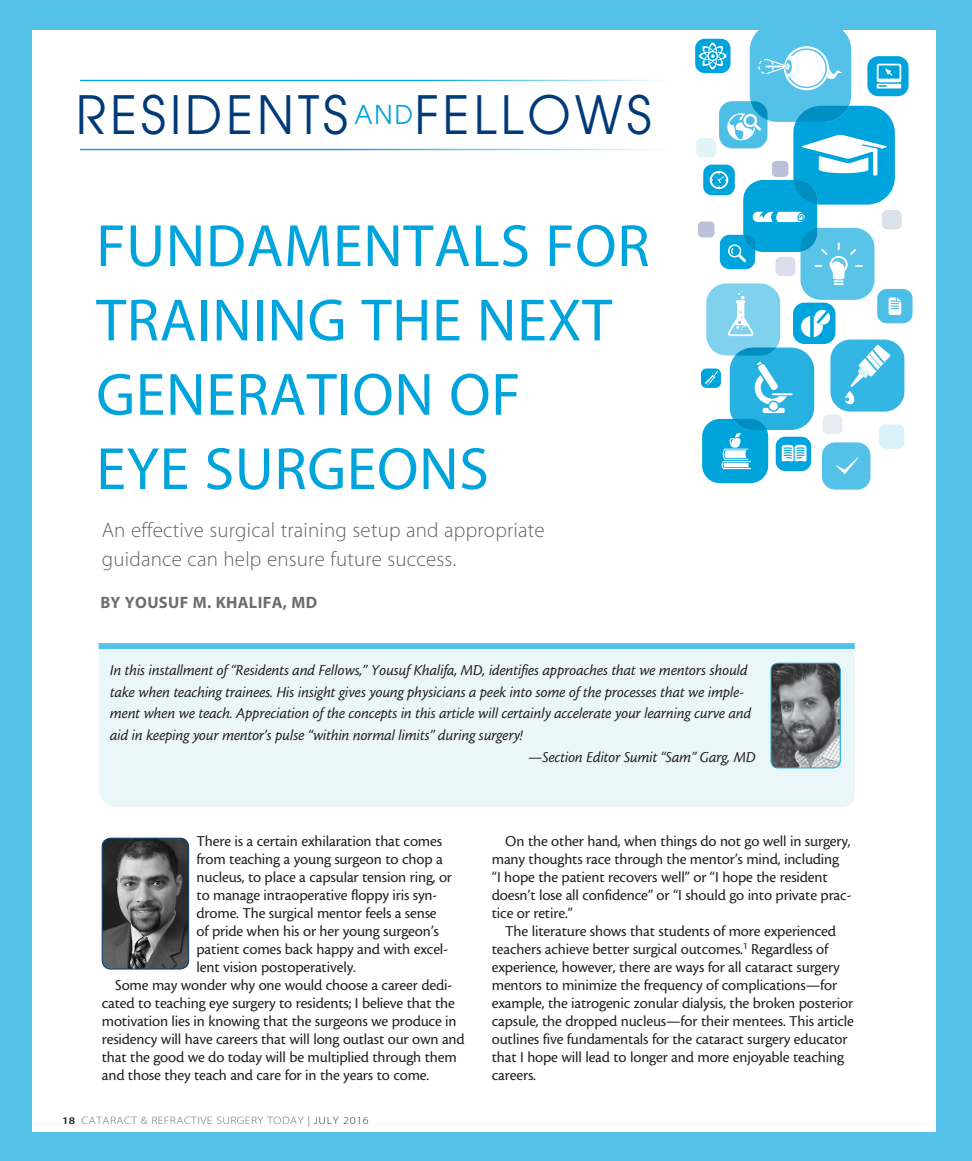
<style>
.page{position:relative;width:972px;height:1161px;background:#54c1e9}
.page>*{position:absolute;margin:0;border:0;box-sizing:border-box;transform-origin:0 0}
.headline{font:60.15px/74.4px "Myriad MM 400 600";letter-spacing:.01em;color:#00a4dc}
.headline-2{font:52.5px "Avant Garde";letter-spacing:.08em;color:#013a79;scale:.95 1}
.headline-3{font:25.8px "Avant Garde";color:#00a4dc;scale:.95 1}
.deck{font:21px/28.5px "Myriad MM 215 600";letter-spacing:.01em;color:#636366}
.author{font:16.5px "Myriad MM 700 600";letter-spacing:.02em;color:#6c6d70}
.body{font:15.75px/18px "Cronos MM 408 10";letter-spacing:-.01em;color:#231f20}
.body-2{font:15.75px/21.8px "Cronos MM It 408 10";letter-spacing:-.01em;color:#231f20}
.t1{font:10.8px "Myriad MM 215 600";letter-spacing:.04em;color:#6c6d70;scale:1.11 1}
.s1{font-family:"Myriad MM 565 600";font-size:10.2px;color:#231f20}
.s2{font-family:"Myriad MM 400 600";color:#939598}
.s3{color:#312f30}
</style>
<div class="page">
<div style="left:32px;top:31px;width:904px;height:1101px;background:#fff"></div>
<hr style="left:80px;top:80px;width:587px;height:1px;background:#00a4dc">
<hr style="left:80px;top:149px;width:591px;height:1px;background:#00a4dc">
<div style="left:750px;top:23px;width:101px;height:99px;background:#54c1e9;border-radius:27px"></div>
<div style="left:730px;top:348px;width:84px;height:82px;background:#27b1e1;border-radius:23px"></div>
<div style="left:822px;top:442px;width:48px;height:48px;background:#54c1e9;border-radius:13px"></div>
<div style="left:695px;top:39px;width:36px;height:34px;background:#00a4dc;border-radius:10px"></div>
<div style="left:776px;top:437px;width:35px;height:34px;background:#00a4dc;border-radius:10px"></div>
<div style="left:743px;top:180px;width:74px;height:72px;background:#00a4dc;border-radius:20px"></div>
<div style="left:830px;top:340px;width:74px;height:72px;background:#33b6e3;border-radius:20px"></div>
<div style="left:703px;top:165px;width:32px;height:30px;background:#00a4dc;border-radius:9px"></div>
<svg style="left:842px;top:30px;width:7px;height:9px"></svg>
<div style="left:793px;top:303px;width:42px;height:41px;background:#00a4dc;border-radius:11px"></div>
<div style="left:877px;top:289px;width:36px;height:34px;background:#4dbfe6;border-radius:10px"></div>
<div style="left:867px;top:56px;width:42px;height:40px;background:#00a4dc;border-radius:11px"></div>
<div style="left:879px;top:424px;width:25px;height:25px;background:#d9f1f9;border-radius:7px"></div>
<div style="left:772px;top:161px;width:16px;height:16px;background:#bac2da;border-radius:4px"></div>
<div style="left:698px;top:221px;width:17px;height:16px;background:#bac2da;border-radius:4px"></div>
<div style="left:776px;top:257px;width:19px;height:19px;background:#dadeec;border-radius:5px"></div>
<div style="left:882px;top:210px;width:20px;height:19px;background:#d9e1eb;border-radius:5px"></div>
<div style="left:823px;top:415px;width:20px;height:19px;background:#e6ebf1;border-radius:5px"></div>
<div style="left:696px;top:138px;width:20px;height:19px;background:#e2f3fa;border-radius:5px"></div>
<div style="left:701px;top:369px;width:20px;height:19px;background:#00a4dc;border-radius:5px"></div>
<svg style="left:719px;top:101px;width:48px;height:47px"></svg>
<svg style="left:699px;top:42px;width:28px;height:28px"></svg>
<svg style="left:877px;top:64px;width:24px;height:25px"></svg>
<svg style="left:702px;top:419px;width:66px;height:64px;background:#2ab1e0"></svg>
<svg style="left:889px;top:297px;width:12px;height:18px"></svg>
<svg style="left:720px;top:235px;width:35px;height:34px"></svg>
<svg style="left:793px;top:106px;width:102px;height:99px"></svg>
<hr style="left:873px;top:148px;width:4px;height:28px;background:#fff;border-radius:2px">
<svg style="left:836px;top:457px;width:23px;height:17px"></svg>
<svg style="left:753px;top:212px;width:52px;height:10px"></svg>
<svg style="left:782px;top:445px;width:25px;height:17px"></svg>
<svg style="left:710px;top:171px;width:18px;height:18px"></svg>
<svg style="left:801px;top:228px;width:73px;height:72px;background:#67c8e8"></svg>
<hr style="left:772px;top:393px;width:21px;height:2px;background:#fff">
<svg style="left:755px;top:362px;width:32px;height:51px"></svg>
<div style="left:769px;top:402px;width:9px;height:8px;background:#fff;border-radius:50%"></div>
<svg style="left:705px;top:371px;width:13px;height:15px"></svg>
<svg style="left:706px;top:283px;width:74px;height:72px;background:#88d3ed"></svg>
<svg style="left:845px;top:345px;width:45px;height:60px"></svg>
<svg style="left:758px;top:46px;width:84px;height:44px"></svg>
<svg style="left:801px;top:309px;width:30px;height:28px"></svg>
<div style="left:99px;top:643px;width:756px;height:6px;background:#54c1e9"></div>
<div style="left:99px;top:649px;width:756px;height:158px;background:#ebf6fb"></div>
<img style="left:771px;top:663px;width:69px;height:105px">
<div style="left:771px;top:663px;width:70px;height:105px;border:1px solid #00a4dc;border-radius:7px"></div>
<img style="left:102px;top:838px;width:87px;height:131px">
<div style="left:102px;top:838px;width:87px;height:131px;border:1px solid #013a79;border-radius:9px"></div>
<p class="headline-2" style="left:76px;top:84px;width:288px">RESIDENTS</p>
<p class="headline-3" style="left:355px;top:100px;width:63px">AND</p>
<p class="headline-2" style="left:415px;top:84px;width:251px">FELLOWS</p>
<p class="headline" style="left:96px;top:212px;width:555px">FUNDAMENTALS FOR<br>TRAINING THE NEXT<br>GENERATION OF<br>EYE SURGEONS</p>
<p class="deck" style="left:102px;top:517px;width:444px">An effective surgical training setup and appropriate guidance can help ensure future success.</p>
<p class="author" style="left:100px;top:595px;width:218px">BY YOUSUF M. KHALIFA, MD</p>
<p class="body-2" style="left:110px;top:659px;width:643px">In this installment of “Residents and Fellows,” Yousuf Khalifa, MD, identifies approaches that we mentors should take when teaching trainees. His insight gives young physicians a peek into some of the processes that we imple&shy;ment when we teach. Appreciation of the concepts in this article will certainly accelerate your learning curve and aid in keeping your mentor’s pulse “within normal limits” during surgery!</p>
<p class="body-2" style="left:528px;top:746px;width:229px">—Section Editor Sumit “Sam” Garg, MD</p>
<p class="body" style="left:197px;top:832px;width:257px">There is a certain exhilaration that comes from teaching a young surgeon to chop a nucleus, to place a capsular tension ring, or to manage intraoperative floppy iris syn&shy;drome. The surgical mentor feels a sense of pride when his or her young surgeon’s patient comes back happy and with excel&shy;lent vision postoperatively.</p>
<p class="body" style="left:102px;top:976px;width:364px;text-indent:14px">Some may wonder why one would choose a career dedi&shy;cated to teaching eye surgery to residents; I believe that the motivation lies in knowing that the surgeons we produce in residency will have careers that will long outlast our own and that the good we do today will be multiplied through them and those they teach and care for in the years to come.</p>
<p class="t1" style="left:62px;top:1115px;width:278px"><span class="s1">18</span> CATARACT &amp; REFRACTIVE SURGERY TODAY <span class="s2">|</span> <span class="s3">JULY 2016</span></p>
<p class="body" style="left:492px;top:832px;width:361px;text-indent:14px">On the other hand, when things do not go well in surgery, many thoughts race through the mentor’s mind, including “I hope the patient recovers well” or “I hope the resident doesn’t lose all confidence” or “I should go into private prac&shy;tice or retire.”</p>
<p class="body" style="left:492px;top:922px;width:364px;text-indent:14px">The literature shows that students of more experienced teachers achieve better surgical outcomes.<sup>1</sup> Regardless of experience, however, there are ways for all cataract surgery mentors to minimize the frequency of complications—for example, the iatrogenic zonular dialysis, the broken posterior capsule, the dropped nucleus—for their mentees. This article outlines five fundamentals for the cataract surgery educator that I hope will lead to longer and more enjoyable teaching careers.</p>
</div>
